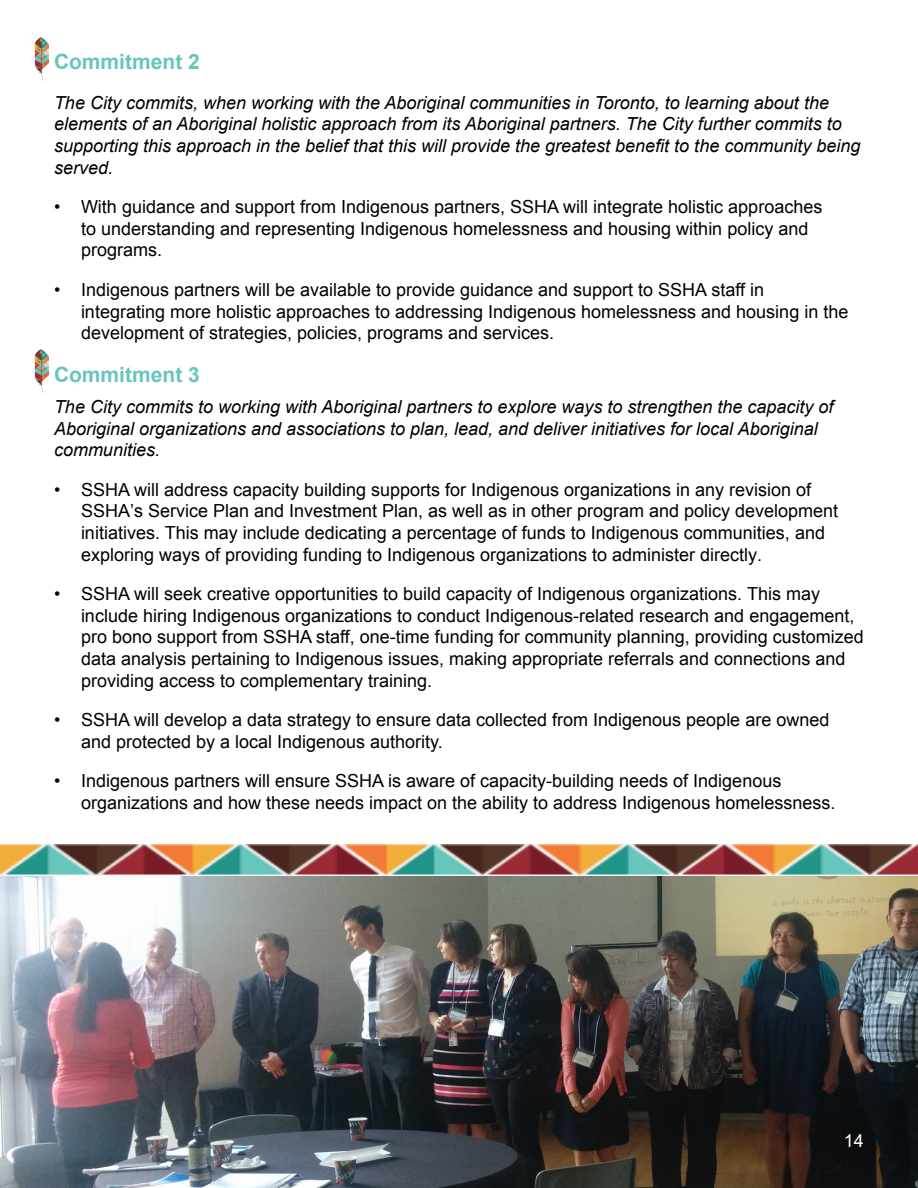
<style>
.page{position:relative;width:918px;height:1188px;background:#fff}
.page>*{position:absolute;margin:0;border:0;box-sizing:border-box;transform-origin:0 0}
.t1{font:700 21px "Arial";color:#66c6bb}
.t2{font:18px/21.6px "Arial";color:#000}
.t3{font:italic 18px/21.6px "Arial";color:#000}
.t4{font:18px "Arial";color:#fff}
</style>
<div class="page">
<img style="left:0;top:876px;width:918px;height:312px">
<img style="left:0;top:845px;width:918px;height:31px">
<img style="left:35px;top:38px;width:14px;height:43px">
<img style="left:35px;top:349px;width:14px;height:43px">
<h3 class="t1" style="left:54px;top:48px;width:147px">Commitment 2</h3>
<p class="t3" style="left:54px;top:92px;width:808px">The City commits, when working with the Aboriginal communities in Toronto, to learning about the elements of an Aboriginal holistic approach from its Aboriginal partners. The City further commits to supporting this approach in the belief that this will provide the greatest benefit to the community being served.</p>
<p class="t2" style="left:81px;top:196px;width:743px;text-indent:-27px">• With guidance and support from Indigenous partners, SSHA will integrate holistic approaches to understanding and representing Indigenous homelessness and housing within policy and programs.</p>
<p class="t2" style="left:81px;top:279px;width:769px;text-indent:-27px">• Indigenous partners will be available to provide guidance and support to SSHA staff in integrating more holistic approaches to addressing Indigenous homelessness and housing in the development of strategies, policies, programs and services.</p>
<h3 class="t1" style="left:54px;top:361px;width:147px">Commitment 3</h3>
<p class="t3" style="left:54px;top:396px;width:781px">The City commits to working with Aboriginal partners to explore ways to strengthen the capacity of<br>Aboriginal organizations and associations to plan, lead, and deliver initiatives for local Aboriginal communities.</p>
<p class="t2" style="left:81px;top:479px;width:759px;text-indent:-27px">• SSHA will address capacity building supports for Indigenous organizations in any revision of SSHA’s Service Plan and Investment Plan, as well as in other program and policy development initiatives. This may include dedicating a percentage of funds to Indigenous communities, and exploring ways of providing funding to Indigenous organizations to administer directly.</p>
<p class="t2" style="left:81px;top:583px;width:784px;text-indent:-27px">• SSHA will seek creative opportunities to build capacity of Indigenous organizations. This may include hiring Indigenous organizations to conduct Indigenous-related research and engagement, pro bono support from SSHA staff, one-time funding for community planning, providing customized data analysis pertaining to Indigenous issues, making appropriate referrals and connections and providing access to complementary training.</p>
<p class="t2" style="left:81px;top:709px;width:750px;text-indent:-27px">• SSHA will develop a data strategy to ensure data collected from Indigenous people are owned and protected by a local Indigenous authority.</p>
<p class="t2" style="left:81px;top:771px;width:756px;text-indent:-27px">• Indigenous partners will ensure SSHA is aware of capacity-building needs of Indigenous organizations and how these needs impact on the ability to address Indigenous homelessness.</p>
<p class="t4" style="left:844px;top:1128px;width:22px">14</p>
</div>
